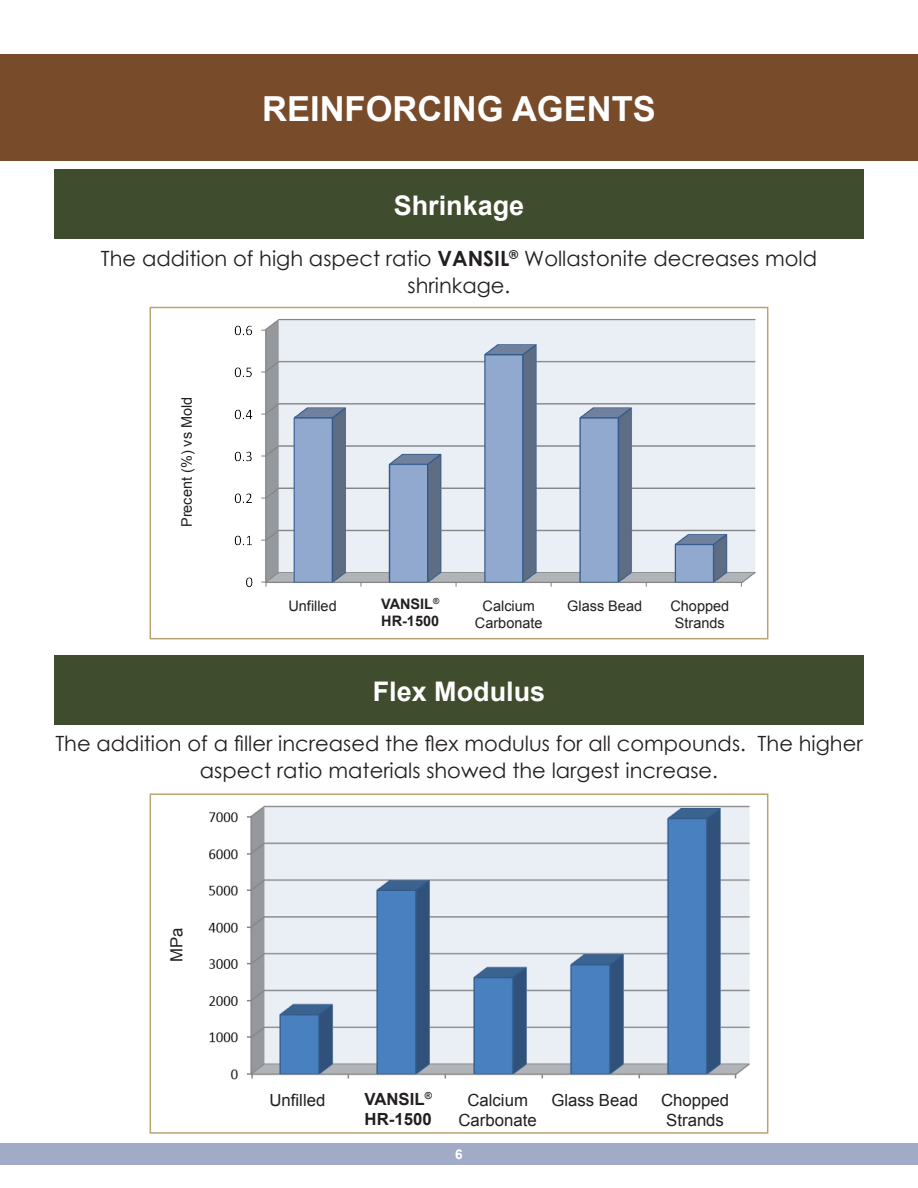
<style>
.page{position:relative;width:918px;height:1188px;background:#fff}
.page>*{position:absolute;margin:0;border:0;box-sizing:border-box;transform-origin:0 0}
.t1{font:700 34.5px "Arial";color:#fff}
.t2{font:700 27px "Arial";color:#fff}
.t3{font:21px/27px "Century Gothic";color:#231f20;text-align:center}
.t4{font:16.8px/20.1px "Arial";color:#231f20;text-align:center}
.t5{font:700 16.8px/20.1px "Arial";color:#231f20}
.t6{font:14.55px/17.4px "Arial";color:#231f20;text-align:center}
.t7{font:700 14.55px/17.4px "Arial";color:#231f20}
.t8{font:700 13.5px "Arial";color:#fff}
.s1{font-weight:700}
</style>
<div class="page">
<div style="left:0;top:1143px;width:918px;height:22px;background:#a1aac7"></div>
<div style="left:0;top:54px;width:918px;height:106px;background:#784b2b"></div>
<div style="left:54px;top:169px;width:810px;height:69px;background:#3f4c2e"></div>
<svg style="left:234px;top:319px;width:522px;height:269px;background:#c7d0de"></svg>
<div style="left:150px;top:307px;width:618px;height:332px;border:2px solid #b9a370"></div>
<div style="left:54px;top:656px;width:810px;height:69px;background:#3f4c2e"></div>
<img style="left:208px;top:805px;width:542px;height:275px">
<div style="left:150px;top:794px;width:618px;height:340px;border:2px solid #b9a370"></div>
<h1 class="t1" style="left:262px;top:85px;width:395px">REINFORCING AGENTS</h1>
<p class="t2" style="left:394px;top:187px;width:132px">Shrinkage</p>
<p class="t3" style="left:101px;top:244px;width:718px">The addition of high aspect ratio <span class="s1">VANSIL</span><sup>®</sup> Wollastonite decreases mold shrinkage.</p>
<p class="t6" style="left:178px;top:527px;width:132px;rotate:-90deg">Precent (%) vs Mold</p>
<p class="t7" style="left:381px;top:595px;width:60px">VANSIL<sup>®<br></sup>HR-1500</p>
<p class="t6" style="left:288px;top:597px;width:50px">Unfilled</p>
<p class="t6" style="left:475px;top:597px;width:69px">Calcium<br>Carbonate</p>
<p class="t6" style="left:567px;top:597px;width:76px">Glass Bead</p>
<p class="t6" style="left:670px;top:597px;width:60px">Chopped<br>Strands</p>
<p class="t2" style="left:373px;top:674px;width:174px">Flex Modulus</p>
<p class="t3" style="left:55px;top:730px;width:809px">The addition of a filler increased the flex modulus for all compounds. The higher aspect ratio materials showed the largest increase.</p>
<p class="t4" style="left:167px;top:962px;width:36px;rotate:-90deg">MPa</p>
<p class="t4" style="left:269px;top:1090px;width:57px">Unfilled</p>
<p class="t5" style="left:364px;top:1089px;width:69px">VANSIL<sup>®<br></sup>HR-1500</p>
<p class="t4" style="left:459px;top:1091px;width:80px">Calcium<br>Carbonate</p>
<p class="t4" style="left:661px;top:1091px;width:70px">Chopped<br>Strands</p>
<p class="t4" style="left:551px;top:1091px;width:88px">Glass Bead</p>
<p class="t8" style="left:455px;top:1145px;width:9px">6</p>
</div>
